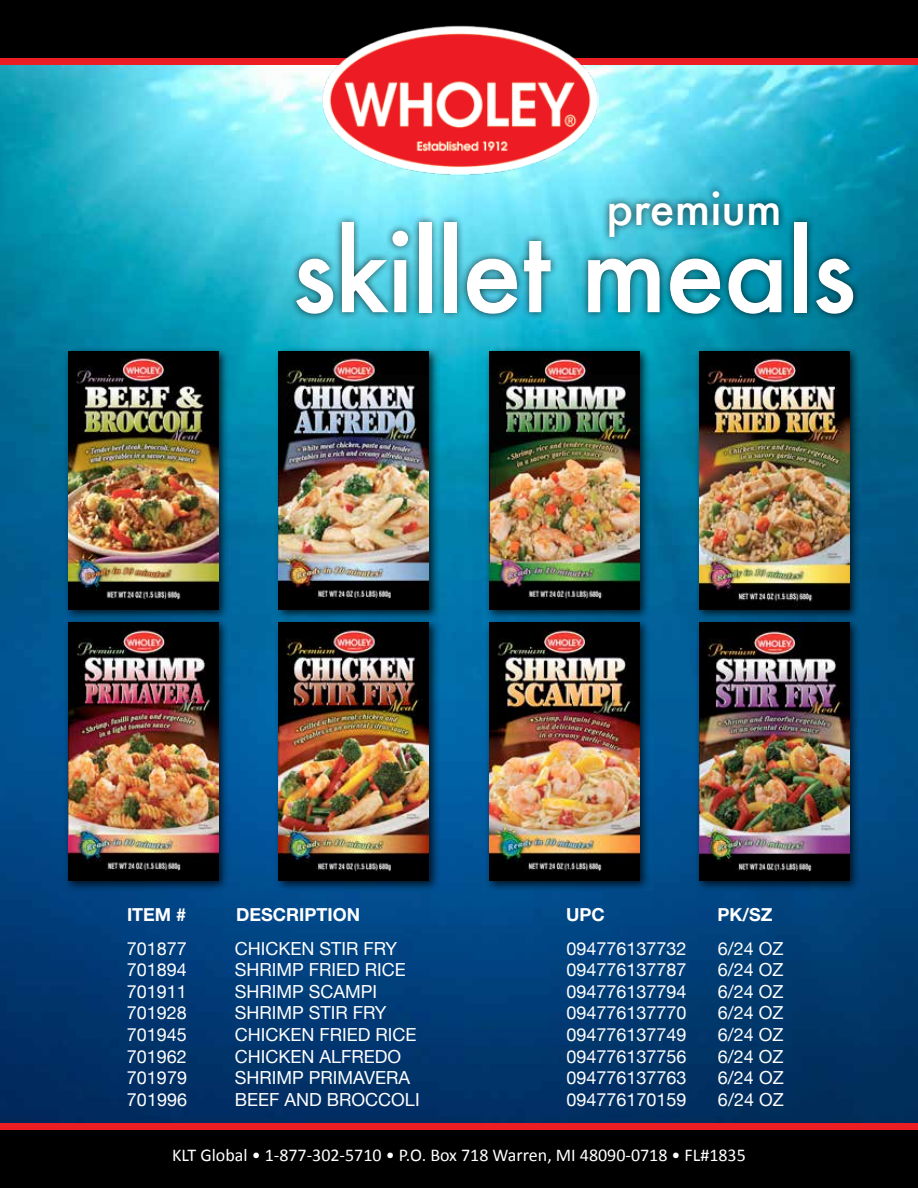
<style>
.page{position:relative;width:918px;height:1188px;background:#fff}
.page>*{position:absolute;margin:0;border:0;box-sizing:border-box;transform-origin:0 0}
.t1{font:500 109.5px "Futura";letter-spacing:-.02em;color:#fff}
.t2{font:500 45px "Futura";color:#fff}
.t3{font:18px "Helvetica Neue";color:#fff}
.t4{font:18px "Calibri";color:#fff}
.t5{font:700 18px "Helvetica Neue";color:#fff}
</style>
<div class="page">
<img style="left:0;top:65px;width:918px;height:1058px">
<div style="left:0;top:0;width:918px;height:59px;background:#000"></div>
<div style="left:0;top:1129px;width:918px;height:59px;background:#000"></div>
<div style="left:0;top:1123px;width:918px;height:6px;background:#ed1d24"></div>
<div style="left:0;top:59px;width:918px;height:6px;background:#ed1d24"></div>
<img style="left:322px;top:25px;width:276px;height:155px">
<div style="left:289px;top:214px;width:572px;height:108px;background:#000;opacity:.75"></div>
<div style="left:601px;top:184px;width:186px;height:60px;background:#000;opacity:.75"></div>
<div style="left:64px;top:346px;width:166px;height:275px;background:#000;opacity:.75"></div>
<img style="left:69px;top:351px;width:149px;height:258px">
<div style="left:64px;top:618px;width:166px;height:274px;background:#000;opacity:.75"></div>
<img style="left:69px;top:623px;width:149px;height:258px">
<div style="left:274px;top:346px;width:166px;height:275px;background:#000;opacity:.75"></div>
<img style="left:279px;top:351px;width:150px;height:258px">
<div style="left:484px;top:618px;width:167px;height:274px;background:#000;opacity:.75"></div>
<img style="left:489px;top:623px;width:150px;height:258px">
<div style="left:695px;top:346px;width:166px;height:275px;background:#000;opacity:.75"></div>
<img style="left:700px;top:351px;width:149px;height:258px">
<div style="left:695px;top:618px;width:166px;height:274px;background:#000;opacity:.75"></div>
<img style="left:700px;top:623px;width:149px;height:258px">
<div style="left:484px;top:346px;width:167px;height:275px;background:#000;opacity:.75"></div>
<img style="left:489px;top:351px;width:150px;height:258px">
<div style="left:274px;top:618px;width:166px;height:274px;background:#000;opacity:.75"></div>
<img style="left:279px;top:623px;width:150px;height:258px">
<h2 class="t2" style="left:606px;top:177px;width:177px">premium</h2>
<h1 class="t1" style="left:292px;top:196px;width:566px">skillet meals</h1>
<p class="t5" style="left:127px;top:903px;width:61px">ITEM #</p>
<p class="t5" style="left:236px;top:903px;width:125px">DESCRIPTION</p>
<p class="t5" style="left:566px;top:903px;width:40px">UPC</p>
<p class="t5" style="left:717px;top:903px;width:57px">PK/SZ</p>
<p class="t3" style="left:127px;top:935px;width:62px">701877</p>
<p class="t3" style="left:235px;top:935px;width:164px">CHICKEN STIR FRY</p>
<p class="t3" style="left:566px;top:935px;width:122px">094776137732</p>
<p class="t3" style="left:718px;top:935px;width:67px">6/24 OZ</p>
<p class="t3" style="left:127px;top:957px;width:62px">701894</p>
<p class="t3" style="left:235px;top:957px;width:172px">SHRIMP FRIED RICE</p>
<p class="t3" style="left:566px;top:957px;width:122px">094776137787</p>
<p class="t3" style="left:718px;top:957px;width:67px">6/24 OZ</p>
<p class="t3" style="left:127px;top:978px;width:62px">701911</p>
<p class="t3" style="left:235px;top:978px;width:144px">SHRIMP SCAMPI</p>
<p class="t3" style="left:566px;top:978px;width:122px">094776137794</p>
<p class="t3" style="left:718px;top:978px;width:67px">6/24 OZ</p>
<p class="t3" style="left:127px;top:1000px;width:62px">701928</p>
<p class="t3" style="left:235px;top:1000px;width:153px">SHRIMP STIR FRY</p>
<p class="t3" style="left:566px;top:1000px;width:122px">094776137770</p>
<p class="t3" style="left:718px;top:1000px;width:67px">6/24 OZ</p>
<p class="t3" style="left:127px;top:1022px;width:62px">701945</p>
<p class="t3" style="left:235px;top:1022px;width:183px">CHICKEN FRIED RICE</p>
<p class="t3" style="left:566px;top:1022px;width:122px">094776137749</p>
<p class="t3" style="left:718px;top:1022px;width:67px">6/24 OZ</p>
<p class="t3" style="left:127px;top:1043px;width:62px">701962</p>
<p class="t3" style="left:235px;top:1043px;width:168px">CHICKEN ALFREDO</p>
<p class="t3" style="left:566px;top:1043px;width:122px">094776137756</p>
<p class="t3" style="left:718px;top:1043px;width:67px">6/24 OZ</p>
<p class="t3" style="left:127px;top:1065px;width:62px">701979</p>
<p class="t3" style="left:235px;top:1065px;width:177px">SHRIMP PRIMAVERA</p>
<p class="t3" style="left:566px;top:1065px;width:122px">094776137763</p>
<p class="t3" style="left:718px;top:1065px;width:67px">6/24 OZ</p>
<p class="t3" style="left:127px;top:1086px;width:62px">701996</p>
<p class="t3" style="left:235px;top:1086px;width:186px">BEEF AND BROCCOLI</p>
<p class="t3" style="left:566px;top:1086px;width:122px">094776170159</p>
<p class="t3" style="left:718px;top:1086px;width:67px">6/24 OZ</p>
<p class="t4" style="left:172px;top:1143px;width:575px">KLT Global • 1-877-302-5710 • P.O. Box 718 Warren, MI 48090-0718 • FL#1835</p>
</div>
